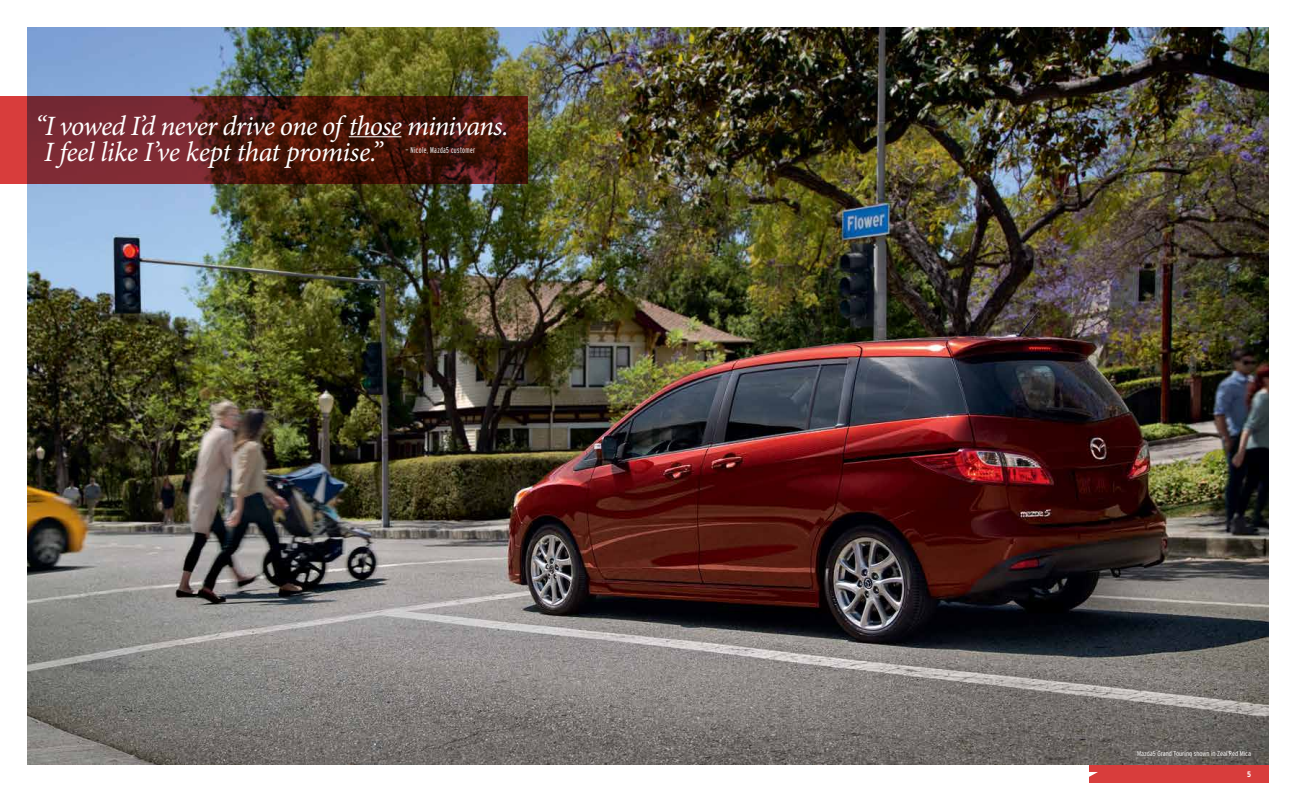
<style>
.page{position:relative;width:1296px;height:792px;background:#fff}
.page>*{position:absolute;margin:0;border:0;box-sizing:border-box;transform-origin:0 0}
.t1{font:italic 28px/26px "Minion Pro";letter-spacing:-.03em;color:#fff}
.t2{font:300 extra-condensed 8.5px "Interstate";letter-spacing:.035em;color:#fff}
.t3{font:700 condensed 8px "Interstate";color:#fff}
.t4{font:300 condensed 7px "Interstate";color:#fff}
</style>
<div class="page">
<img style="left:27px;top:27px;width:1242px;height:738px">
<div style="left:1089px;top:765px;width:180px;height:18px;background:#d83d3c"></div>
<svg style="left:0;top:96px;width:528px;height:88px;background:#5f1e1b"></svg>
<hr style="left:349px;top:136px;width:52px;height:1px;background:#fff">
<p class="t1" style="left:44px;top:113px;width:466px;text-indent:-9px">“I vowed I’d never drive one of those minivans.<br>I feel like I’ve kept that promise.”</p>
<p class="t2" style="left:405px;top:145px;width:71px">— Nicole, Mazda5 customer</p>
<p class="t4" style="left:1137px;top:749px;width:115px">Mazda5 Grand Touring shown in Zeal Red Mica</p>
<p class="t3" style="left:1247px;top:769px;width:5px">5</p>
</div>
